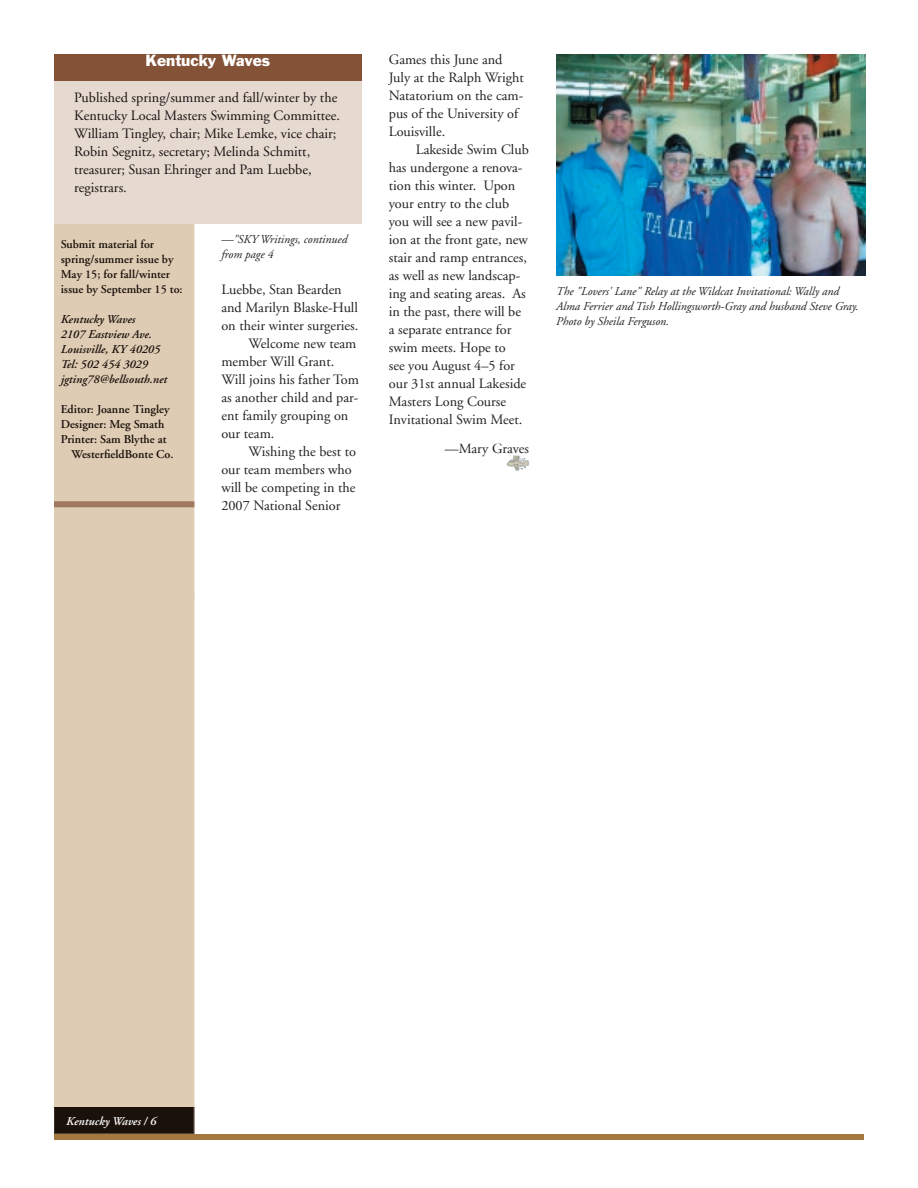
<style>
.page{position:relative;width:918px;height:1188px;background:#fff}
.page>*{position:absolute;margin:0;border:0;box-sizing:border-box;transform-origin:0 0}
.t1{font:15px "Franklin Gothic";color:#fff}
.t2{font:14.25px/18px "Adobe Garamond";color:#231f20}
.t3{font:14.25px/18px "Adobe Garamond";color:#1a1312}
.t4{font:italic 12px/15px "Adobe Garamond";color:#231f20}
.t5{font:600 12px/15px "Adobe Garamond";color:#1a110a}
.t6{font:italic 600 12px/15px "Adobe Garamond";color:#1a110a}
.t7{font:italic 600 12px "Adobe Garamond";color:#fff}
</style>
<div class="page">
<div style="left:54px;top:223px;width:140px;height:884px;background:#dfccb5"></div>
<div style="left:54px;top:54px;width:308px;height:169px;background:#e6d9d0"></div>
<div style="left:54px;top:1107px;width:140px;height:27px;background:#1a110a"></div>
<div style="left:54px;top:501px;width:140px;height:6px;background:#a0795f"></div>
<div style="left:61px;top:239px;width:93px;height:9px;background:#dfccb5"></div>
<div style="left:61px;top:254px;width:113px;height:12px;background:#dfccb5"></div>
<div style="left:61px;top:269px;width:109px;height:12px;background:#dfccb5"></div>
<div style="left:61px;top:284px;width:121px;height:12px;background:#dfccb5"></div>
<div style="left:61px;top:314px;width:75px;height:12px;background:#dfccb5"></div>
<div style="left:61px;top:330px;width:90px;height:9px;background:#dfccb5"></div>
<div style="left:61px;top:344px;width:100px;height:10px;background:#dfccb5"></div>
<div style="left:62px;top:359px;width:86px;height:10px;background:#dfccb5"></div>
<div style="left:59px;top:374px;width:109px;height:12px;background:#dfccb5"></div>
<div style="left:61px;top:404px;width:109px;height:12px;background:#dfccb5"></div>
<div style="left:61px;top:419px;width:103px;height:12px;background:#dfccb5"></div>
<div style="left:61px;top:434px;width:106px;height:12px;background:#dfccb5"></div>
<div style="left:71px;top:449px;width:102px;height:9px;background:#dfccb5"></div>
<div style="left:54px;top:54px;width:308px;height:27px;background:#835237"></div>
<div style="left:54px;top:1134px;width:810px;height:6px;background:#a5783f"></div>
<img style="left:556px;top:54px;width:309px;height:221px">
<svg style="left:506px;top:455px;width:23px;height:16px"></svg>
<p class="t1" style="left:145px;top:51px;width:126px">Kentucky Waves</p>
<p class="t3" style="left:74px;top:89px;width:267px">Published spring/summer and fall/winter by the Kentucky Local Masters Swimming Committee.<br>William Tingley, chair; Mike Lemke, vice chair; Robin Segnitz, secretary; Melinda Schmitt, treasurer; Susan Ehringer and Pam Luebbe, registrars.</p>
<p class="t5" style="left:61px;top:237px;width:123px">Submit material for spring/summer issue by<br>May 15; for fall/winter issue by September 15 to:</p>
<p class="t6" style="left:61px;top:312px;width:108px">Kentucky Waves<br>2107 Eastview Ave.<br>Louisville, KY 40205<br>Tel: 502 454 3029 jgting78@bellsouth.net</p>
<p class="t5" style="left:61px;top:402px;width:110px">Editor: Joanne Tingley</p>
<p class="t5" style="left:61px;top:417px;width:105px">Designer: Meg Smath</p>
<p class="t5" style="left:61px;top:432px;width:107px">Printer: Sam Blythe at</p>
<p class="t5" style="left:72px;top:447px;width:104px">WesterfieldBonte Co.</p>
<p class="t4" style="left:221px;top:233px;width:127px">—"SKY Writings, continued from page 4</p>
<p class="t2" style="left:221px;top:281px;width:122px">Luebbe, Stan Bearden</p>
<p class="t2" style="left:221px;top:299px;width:138px">and Marilyn Blaske-Hull</p>
<p class="t2" style="left:221px;top:317px;width:138px">on their winter surgeries.</p>
<p class="t2" style="left:248px;top:335px;width:109px">Welcome new team</p>
<p class="t2" style="left:221px;top:353px;width:114px">member Will Grant.</p>
<p class="t2" style="left:221px;top:371px;width:139px">Will joins his father Tom</p>
<p class="t2" style="left:221px;top:389px;width:139px">as another child and par-</p>
<p class="t2" style="left:221px;top:407px;width:129px">ent family grouping on</p>
<p class="t2" style="left:221px;top:425px;width:55px">our team.</p>
<p class="t2" style="left:248px;top:443px;width:109px">Wishing the best to</p>
<p class="t2" style="left:221px;top:461px;width:132px">our team members who</p>
<p class="t2" style="left:221px;top:479px;width:136px">will be competing in the</p>
<p class="t2" style="left:221px;top:497px;width:121px">2007 National Senior</p>
<p class="t2" style="left:389px;top:51px;width:136px">Games this June and<br>July at the Ralph Wright<br>Natatorium on the cam&shy;pus of the University of<br>Louisville.</p>
<p class="t2" style="left:389px;top:141px;width:142px;text-indent:27px">Lakeside Swim Club has undergone a renova&shy;tion this winter. Upon your entry to the club you will see a new pavil&shy;ion at the front gate, new stair and ramp entrances, as well as new landscap&shy;ing and seating areas. As in the past, there will be a separate entrance for swim meets. Hope to<br>see you August 4–5 for our 31st annual Lakeside<br>Masters Long Course<br>Invitational Swim Meet.</p>
<p class="t2" style="left:444px;top:440px;width:86px">—Mary Graves</p>
<p class="t4" style="left:556px;top:284px;width:304px">The "Lovers' Lane" Relay at the Wildcat Invitational: Wally and<br>Alma Ferrier and Tish Hollingsworth-Gray and husband Steve Gray.<br>Photo by Sheila Ferguson.</p>
<p class="t7" style="left:66px;top:1114px;width:91px">Kentucky Waves / 6</p>
</div>
